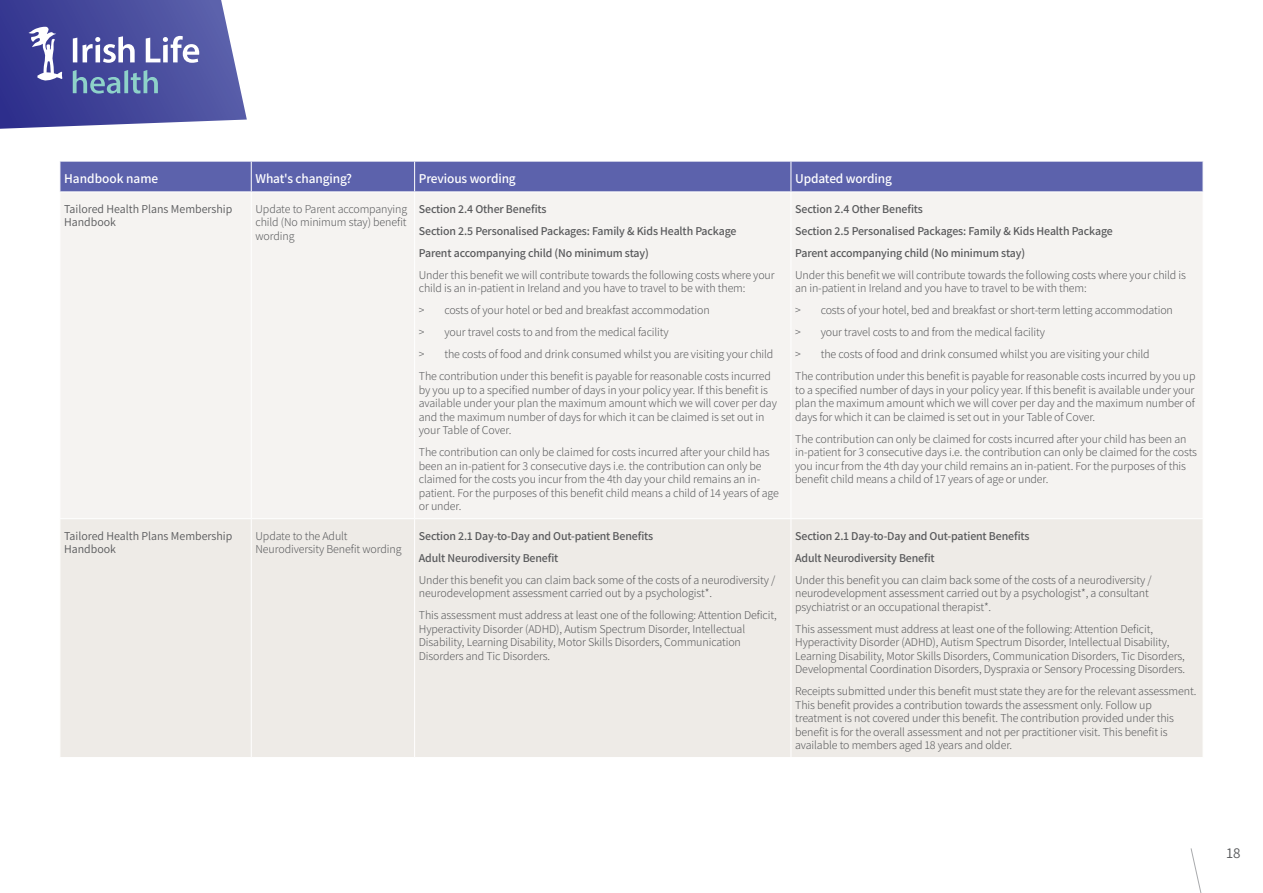
<style>
.page{position:relative;width:1263px;height:893px;background:#fff}
.page>*{position:absolute;margin:0;border:0;box-sizing:border-box;transform-origin:0 0}
.t1{font:15px "Assistant";color:#58595b}
.t2{font:600 13.5px "Assistant";letter-spacing:-.01em;color:#fff}
.t3{font:300 12px/13.5px "Assistant";letter-spacing:-.01em;color:#58595b}
.t4{font:600 12px/22px "Assistant";letter-spacing:-.01em;color:#58595b}
.t5{font:12px/13.5px "Assistant";color:#58595b}
</style>
<div class="page">
<div style="left:61px;top:162px;width:1142px;height:30px;background:#5c62ac"></div>
<div style="left:61px;top:193px;width:1141px;height:325px;background:#f5f3f1"></div>
<div style="left:61px;top:519px;width:1142px;height:238px;background:#eeebe7"></div>
<hr style="left:251px;top:192px;width:1px;height:326px;background:#fff">
<hr style="left:414px;top:192px;width:1px;height:326px;background:#fff">
<hr style="left:790px;top:192px;width:1px;height:326px;background:#fff">
<hr style="left:251px;top:519px;width:1px;height:238px;background:#fff">
<hr style="left:414px;top:519px;width:1px;height:238px;background:#fff">
<hr style="left:790px;top:519px;width:1px;height:238px;background:#fff">
<hr style="left:251px;top:161px;width:1px;height:31px;background:#fff">
<hr style="left:414px;top:161px;width:1px;height:31px;background:#fff">
<hr style="left:790px;top:161px;width:1px;height:31px;background:#fff">
<svg style="left:0;top:0;width:247px;height:129px;background:#6166aa"></svg>
<svg style="left:1190px;top:848px;width:12px;height:45px"></svg>
<p class="t2" style="left:64px;top:170px;width:96px">Handbook name</p>
<p class="t2" style="left:255px;top:170px;width:98px">What's changing?</p>
<p class="t2" style="left:419px;top:170px;width:98px">Previous wording</p>
<p class="t2" style="left:795px;top:170px;width:98px">Updated wording</p>
<p class="t5" style="left:64px;top:201px;width:170px">Tailored Health Plans Membership<br>Handbook</p>
<p class="t3" style="left:255px;top:201px;width:153px;text-align:justify">Update to Parent accompanying child (No minimum stay) benefit wording</p>
<p class="t4" style="left:419px;top:197px;width:319px">Section 2.4 Other Benefits<br>Section 2.5 Personalised Packages: Family &amp; Kids Health Package<br>Parent accompanying child (No minimum stay)</p>
<p class="t3" style="left:419px;top:267px;width:357px">Under this benefit we will contribute towards the following costs where your child is an in-patient in Ireland and you have to travel to be with them:</p>
<p class="t3" style="left:419px;top:299px;width:356px;line-height:22px">&gt; costs of your hotel or bed and breakfast accommodation<br>&gt; your travel costs to and from the medical facility<br>&gt; the costs of food and drink consumed whilst you are visiting your child The contribution under this benefit is payable for reasonable costs incurred</p>
<p class="t3" style="left:419px;top:382px;width:360px">by you up to a specified number of days in your policy year. If this benefit is available under your plan the maximum amount which we will cover per day and the maximum number of days for which it can be claimed is set out in your Table of Cover.</p>
<p class="t3" style="left:419px;top:445px;width:361px">The contribution can only be claimed for costs incurred after your child has been an in-patient for 3 consecutive days i.e. the contribution can only be claimed for the costs you incur from the 4th day your child remains an in&shy;patient. For the purposes of this benefit child means a child of 14 years of age or under.</p>
<p class="t4" style="left:795px;top:197px;width:319px">Section 2.4 Other Benefits<br>Section 2.5 Personalised Packages: Family &amp; Kids Health Package<br>Parent accompanying child (No minimum stay)</p>
<p class="t3" style="left:795px;top:267px;width:392px">Under this benefit we will contribute towards the following costs where your child is an in-patient in Ireland and you have to travel to be with them:</p>
<p class="t3" style="left:795px;top:299px;width:402px;line-height:22px">&gt; costs of your hotel, bed and breakfast or short-term letting accommodation<br>&gt; your travel costs to and from the medical facility<br>&gt; the costs of food and drink consumed whilst you are visiting your child<br>The contribution under this benefit is payable for reasonable costs incurred by you up</p>
<p class="t3" style="left:795px;top:382px;width:401px;text-align:justify">to a specified number of days in your policy year. If this benefit is available under your plan the maximum amount which we will cover per day and the maximum number of days for which it can be claimed is set out in your Table of Cover.</p>
<p class="t3" style="left:795px;top:431px;width:403px">The contribution can only be claimed for costs incurred after your child has been an in-patient for 3 consecutive days i.e. the contribution can only be claimed for the costs you incur from the 4th day your child remains an in-patient. For the purposes of this benefit child means a child of 17 years of age or under.</p>
<p class="t5" style="left:64px;top:528px;width:170px">Tailored Health Plans Membership<br>Handbook</p>
<p class="t3" style="left:255px;top:528px;width:147px">Update to the Adult<br>Neurodiversity Benefit wording</p>
<p class="t4" style="left:419px;top:524px;width:236px">Section 2.1 Day-to-Day and Out-patient Benefits<br>Adult Neurodiversity Benefit</p>
<p class="t3" style="left:419px;top:572px;width:358px">Under this benefit you can claim back some of the costs of a neurodiversity / neurodevelopment assessment carried out by a psychologist*.</p>
<p class="t3" style="left:419px;top:608px;width:360px">This assessment must address at least one of the following: Attention Deficit, Hyperactivity Disorder (ADHD), Autism Spectrum Disorder, Intellectual Disability, Learning Disability, Motor Skills Disorders, Communication Disorders and Tic Disorders.</p>
<p class="t4" style="left:795px;top:524px;width:236px">Section 2.1 Day-to-Day and Out-patient Benefits<br>Adult Neurodiversity Benefit</p>
<p class="t3" style="left:795px;top:572px;width:358px">Under this benefit you can claim back some of the costs of a neurodiversity / neurodevelopment assessment carried out by a psychologist*, a consultant psychiatrist or an occupational therapist*.</p>
<p class="t3" style="left:795px;top:621px;width:391px">This assessment must address at least one of the following: Attention Deficit, Hyperactivity Disorder (ADHD), Autism Spectrum Disorder, Intellectual Disability, Learning Disability, Motor Skills Disorders, Communication Disorders, Tic Disorders, Developmental Coordination Disorders, Dyspraxia or Sensory Processing Disorders.</p>
<p class="t3" style="left:795px;top:684px;width:403px">Receipts submitted under this benefit must state they are for the relevant assessment.<br>This benefit provides a contribution towards the assessment only. Follow up treatment is not covered under this benefit. The contribution provided under this benefit is for the overall assessment and not per practitioner visit. This benefit is available to members aged 18 years and older.</p>
<p class="t1" style="left:1226px;top:843px;width:16px">18</p>
</div>
